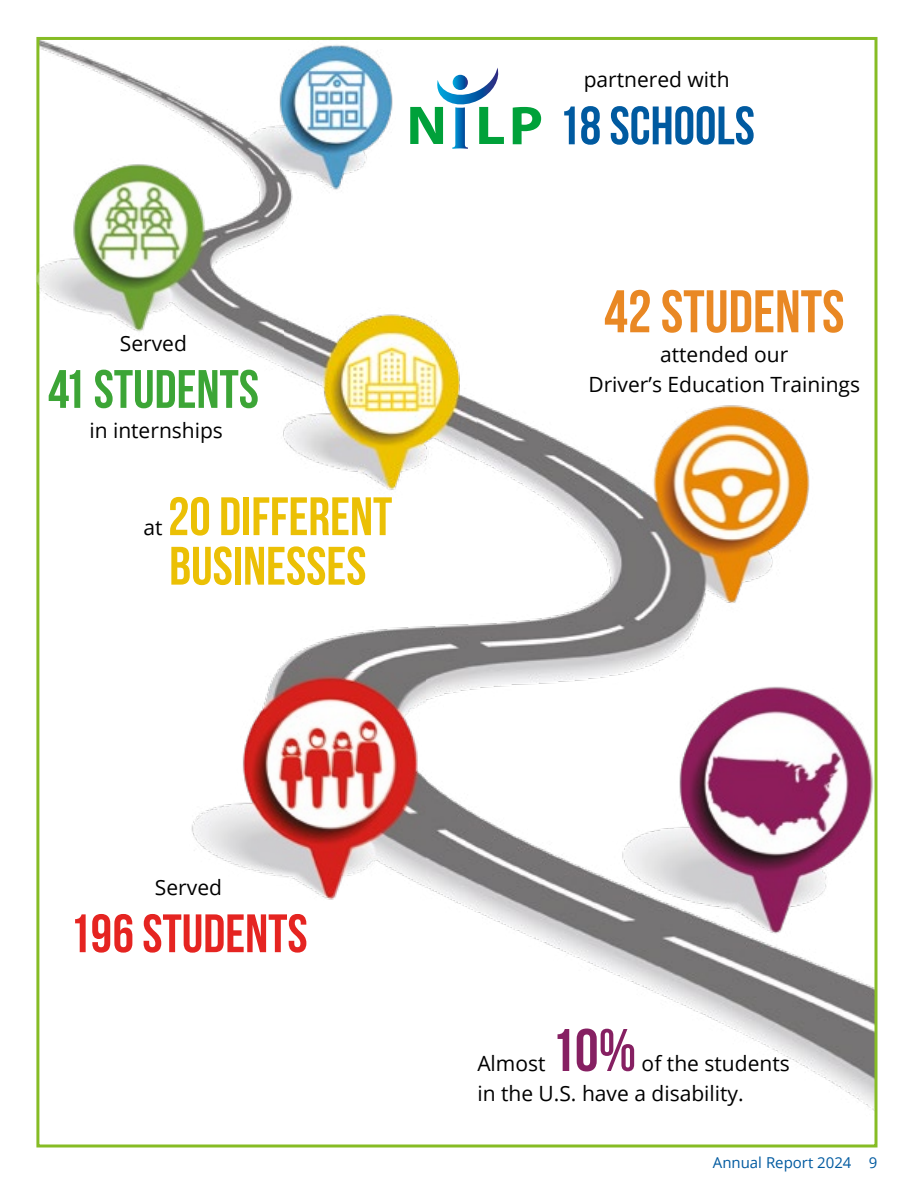
<style>
.page{position:relative;width:918px;height:1188px;background:#fff}
.page>*{position:absolute;margin:0;border:0;box-sizing:border-box;transform-origin:0 0}
.t1{font:700 60px "Bebas Neue";color:#e98824}
.t2{font:700 60px "Bebas Neue";color:#862062}
.t3{font:700 54px "Bebas Neue";color:#ebc005}
.t4{font:700 54px "Bebas Neue";color:#e52421}
.t5{font:700 54px "Bebas Neue";color:#3ca536}
.t6{font:700 54px "Bebas Neue";color:#005aa0}
.t7{font:21px/30px "Open Sans";color:#000;text-align:center}
.t8{font:15px "Open Sans";color:#005aa0}
</style>
<div class="page">
<img style="left:40px;top:41px;width:834px;height:1070px">
<svg style="left:513px;top:107px;width:28px;height:37px"></svg>
<svg style="left:424px;top:68px;width:80px;height:81px"></svg>
<img style="left:189px;top:673px;width:237px;height:237px">
<img style="left:644px;top:397px;width:169px;height:216px">
<img style="left:285px;top:308px;width:192px;height:199px">
<img style="left:274px;top:38px;width:150px;height:158px">
<img style="left:36px;top:159px;width:171px;height:177px">
<img style="left:619px;top:678px;width:259px;height:270px">
<p class="t7" style="left:120px;top:328px;width:69px">Served</p>
<p class="t5" style="left:48px;top:360px;width:213px">41 STUDENTS</p>
<p class="t7" style="left:89px;top:415px;width:135px">in internships</p>
<p class="t7" style="left:143px;top:512px;width:21px">at</p>
<p class="t3" style="left:168px;top:487px;width:226px">20 DIFFERENT</p>
<p class="t3" style="left:169px;top:536px;width:199px">BUSINESSES</p>
<p class="t7" style="left:584px;top:64px;width:147px">partnered with</p>
<p class="t6" style="left:558px;top:96px;width:198px">18 SCHOOLS</p>
<p class="t1" style="left:604px;top:279px;width:242px">42 STUDENTS</p>
<p class="t7" style="left:588px;top:339px;width:273px">attended our<br>Driver’s Education Trainings</p>
<p class="t7" style="left:155px;top:872px;width:69px">Served</p>
<p class="t4" style="left:69px;top:904px;width:240px">196 STUDENTS</p>
<p class="t2" style="left:551px;top:1017px;width:87px">10%</p>
<p class="t7" style="left:477px;top:1048px;width:314px;text-align:left;text-indent:164px">of the students in the U.S. have a disability.</p>
<p class="t7" style="left:477px;top:1048px;width:70px">Almost</p>
<p class="t8" style="left:713px;top:1152px;width:166px">Annual Report 2024 9</p>
</div>
